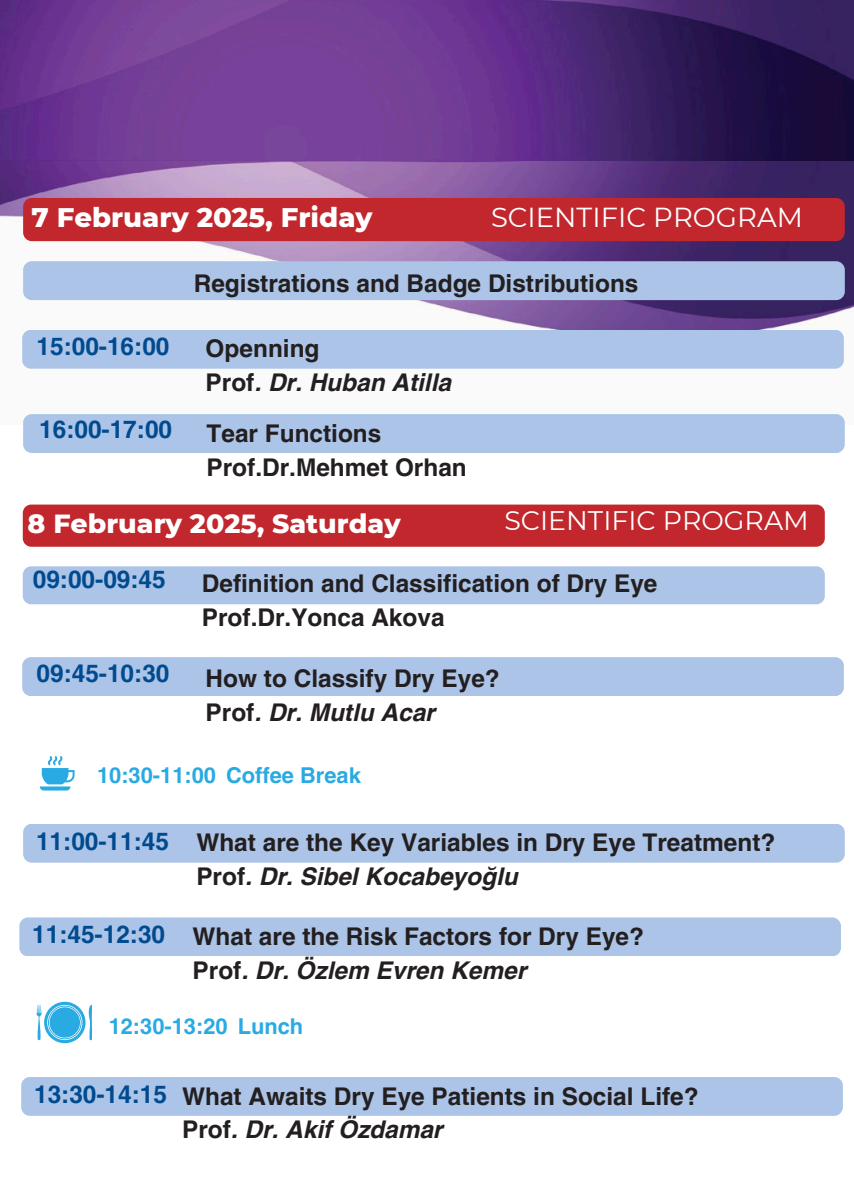
<style>
.page{position:relative;width:854px;height:1197px;background:#fff}
.page>*{position:absolute;margin:0;border:0;box-sizing:border-box;transform-origin:0 0}
.t1{font:800 27.38px "Montserrat";color:#fff}
.t2{font:27.38px "Montserrat";color:#fff}
.t3{font:800 26.75px "Montserrat";color:#fff}
.t4{font:26.75px "Montserrat";color:#fff}
.t5{font:700 24.38px/33.8px "Helvetica LT Pro";color:#231f20}
.t6{font:700 24.38px "Helvetica LT Pro";color:#004a8f}
.t7{font:italic 700 24.38px/33.8px "Helvetica LT Pro";color:#231f20}
.t8{font:700 21.88px "Helvetica LT Pro";color:#29aae2}
.s1{font-style:normal}
.s2{font-style:italic}
</style>
<div class="page">
<img style="left:0;top:160px;width:853px;height:264px">
<img style="left:0;top:0;width:853px;height:160px">
<div style="left:22px;top:330px;width:821px;height:38px;background:#abc4e7;border-radius:9px"></div>
<div style="left:23px;top:261px;width:821px;height:39px;background:#abc4e7;border-radius:9px"></div>
<div style="left:23px;top:198px;width:821px;height:43px;background:#c1272d;border-radius:9px"></div>
<div style="left:23px;top:414px;width:821px;height:39px;background:#abc4e7;border-radius:9px"></div>
<div style="left:23px;top:566px;width:801px;height:38px;background:#abc4e7;border-radius:8px"></div>
<div style="left:23px;top:504px;width:801px;height:42px;background:#c1272d;border-radius:8px"></div>
<div style="left:22px;top:657px;width:821px;height:39px;background:#abc4e7;border-radius:9px"></div>
<svg style="left:40px;top:755px;width:35px;height:35px"></svg>
<div style="left:23px;top:823px;width:821px;height:39px;background:#abc4e7;border-radius:9px"></div>
<div style="left:19px;top:917px;width:821px;height:39px;background:#abc4e7;border-radius:9px"></div>
<svg style="left:37px;top:1001px;width:55px;height:41px"></svg>
<div style="left:21px;top:1076px;width:821px;height:39px;background:#abc4e7;border-radius:9px"></div>
<p class="t1" style="left:31px;top:200px;width:342px">7 February 2025, Friday</p>
<h2 class="t2" style="left:491px;top:200px;width:313px">SCIENTIFIC PROGRAM</h2>
<h3 class="t6" style="left:37px;top:337px;width:134px">15:00-16:00</h3>
<h3 class="t6" style="left:39px;top:420px;width:134px">16:00-17:00</h3>
<h3 class="t5" style="left:194px;top:269px;width:446px">Registrations and Badge Distributions</h3>
<h1 class="t7" style="left:205px;top:334px;width:247px"><span class="s1">Openning<br>Prof</span>. Dr. Huban Atilla</h1>
<p class="t5" style="left:206px;top:418px;width:262px">Tear Functions<br>Prof.Dr.Mehmet Orhan</p>
<h3 class="t3" style="left:28px;top:507px;width:374px">8 February 2025, Saturday</h3>
<h3 class="t4" style="left:504px;top:504px;width:306px">SCIENTIFIC PROGRAM</h3>
<h2 class="t5" style="left:202px;top:569px;width:457px">Definition and Classification of Dry Eye<br>Prof.Dr.Yonca Akova</h2>
<h1 class="t6" style="left:33px;top:570px;width:134px">09:00-09:45</h1>
<h3 class="t6" style="left:37px;top:664px;width:134px">09:45-10:30</h3>
<h3 class="t5" style="left:205px;top:664px;width:295px">How to Classify Dry Eye?<br>Prof<span class="s2">. Dr. Mutlu Acar</span></h3>
<h3 class="t8" style="left:97px;top:767px;width:120px">10:30-11:00</h3>
<h3 class="t8" style="left:226px;top:767px;width:136px">Coffee Break</h3>
<p class="t6" style="left:36px;top:831px;width:134px">11:00-11:45</p>
<h3 class="t6" style="left:32px;top:925px;width:134px">11:45-12:30</h3>
<p class="t5" style="left:196px;top:828px;width:580px">What are the Key Variables in Dry Eye Treatment?<br>Prof<span class="s2">. Dr. Sibel Kocabeyoğlu</span></p>
<h3 class="t5" style="left:192px;top:921px;width:453px">What are the Risk Factors for Dry Eye?<br>Prof<span class="s2">. Dr. Özlem Evren Kemer</span></h3>
<h3 class="t8" style="left:109px;top:1018px;width:120px">12:30-13:20</h3>
<h3 class="t8" style="left:238px;top:1018px;width:67px">Lunch</h3>
<p class="t6" style="left:34px;top:1085px;width:134px">13:30-14:15</p>
<p class="t5" style="left:182px;top:1081px;width:518px">What Awaits Dry Eye Patients in Social Life?<br>Prof<span class="s2">. Dr. Akif Özdamar</span></p>
</div>
